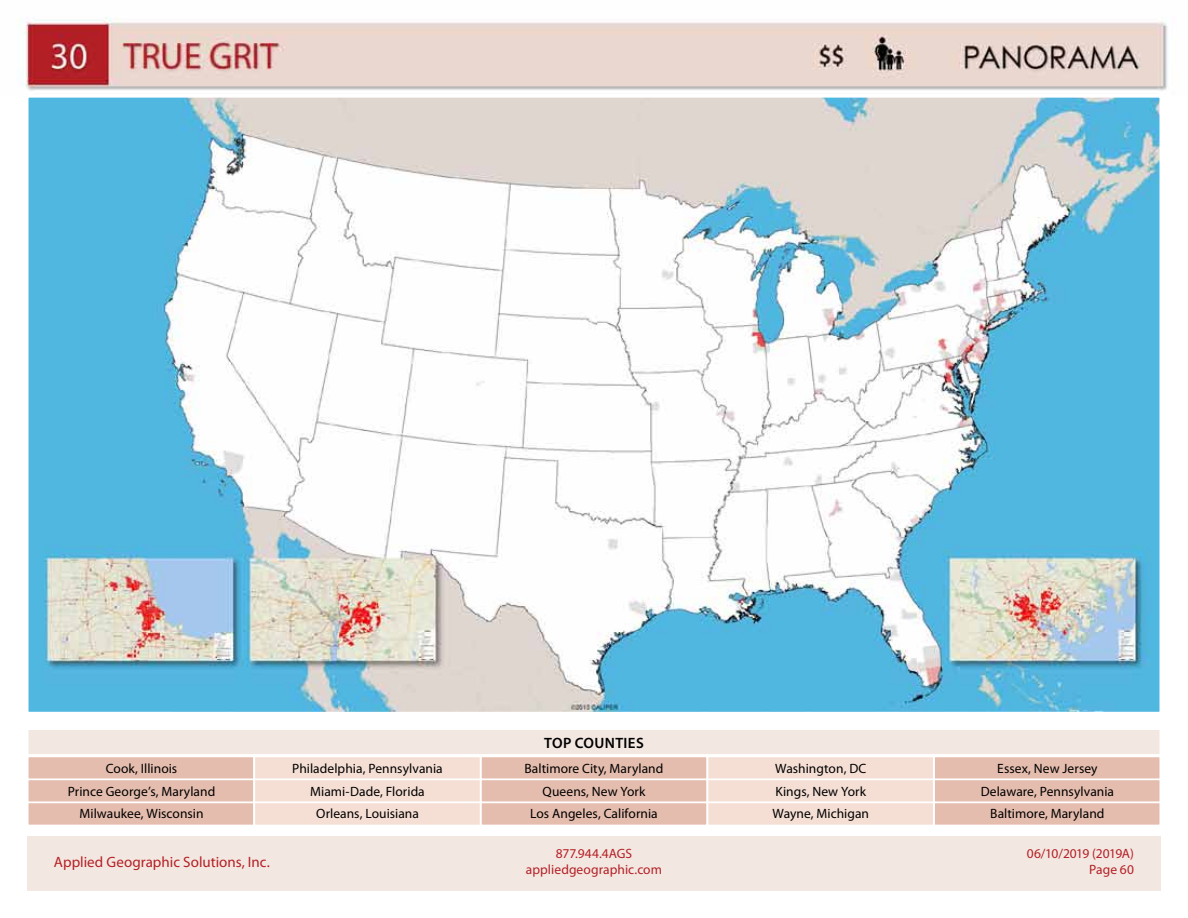
<style>
.page{position:relative;width:1188px;height:918px;background:#fff}
.page>*{position:absolute;margin:0;border:0;box-sizing:border-box;transform-origin:0 0}
.t1{font:15px "Myriad Pro";color:#b42025}
.t2{font:600 15px "Myriad Pro";letter-spacing:.025em;color:#000}
.t3{font:13.5px/22.5px "Myriad Pro";letter-spacing:.005em;color:#000;text-align:center}
.t4{font:13.5px/16.2px "Myriad Pro";color:#b42025;text-align:center}
</style>
<div class="page">
<div style="left:27px;top:729px;width:1134px;height:27px;background:#f3e7e1;border:2px solid #fff"></div>
<div style="left:27px;top:756px;width:228px;height:24px;background:#e5bdae;border:2px solid #fff"></div>
<div style="left:480px;top:756px;width:228px;height:24px;background:#e5bdae;border:2px solid #fff"></div>
<div style="left:933px;top:756px;width:228px;height:24px;background:#e5bdae;border:2px solid #fff"></div>
<div style="left:254px;top:756px;width:227px;height:24px;background:#f5dfd5;border:2px solid #fff"></div>
<div style="left:707px;top:756px;width:227px;height:24px;background:#f5dfd5;border:2px solid #fff"></div>
<div style="left:27px;top:779px;width:228px;height:24px;background:#e5bdae;border:2px solid #fff"></div>
<div style="left:480px;top:779px;width:228px;height:24px;background:#e5bdae;border:2px solid #fff"></div>
<div style="left:933px;top:779px;width:228px;height:24px;background:#e5bdae;border:2px solid #fff"></div>
<div style="left:254px;top:779px;width:227px;height:24px;background:#f5dfd5;border:2px solid #fff"></div>
<div style="left:707px;top:779px;width:227px;height:24px;background:#f5dfd5;border:2px solid #fff"></div>
<div style="left:27px;top:802px;width:228px;height:24px;background:#e5bdae;border:2px solid #fff"></div>
<div style="left:480px;top:802px;width:228px;height:24px;background:#e5bdae;border:2px solid #fff"></div>
<div style="left:933px;top:802px;width:228px;height:24px;background:#e5bdae;border:2px solid #fff"></div>
<div style="left:254px;top:802px;width:227px;height:24px;background:#f5dfd5;border:2px solid #fff"></div>
<div style="left:707px;top:802px;width:227px;height:24px;background:#f5dfd5;border:2px solid #fff"></div>
<img style="left:22px;top:17px;width:1146px;height:74px">
<div style="left:27px;top:837px;width:1134px;height:54px;background:#f3e7e1"></div>
<img style="left:30px;top:99px;width:1128px;height:612px">
<p class="t2" style="left:544px;top:733px;width:101px">TOP COUNTIES</p>
<p class="t3" style="left:68px;top:757px;width:149px">Cook, Illinois<br>Prince George’s, Maryland<br>Milwaukee, Wisconsin</p>
<p class="t3" style="left:292px;top:757px;width:152px">Philadelphia, Pennsylvania<br>Miami-Dade, Florida<br>Orleans, Louisiana</p>
<p class="t3" style="left:525px;top:757px;width:140px">Baltimore City, Maryland<br>Queens, New York<br>Los Angeles, California</p>
<p class="t3" style="left:773px;top:757px;width:98px;text-align:left">Washington, DC<br>Kings, New York<br>Wayne, Michigan</p>
<p class="t3" style="left:981px;top:757px;width:135px">Essex, New Jersey<br>Delaware, Pennsylvania<br>Baltimore, Maryland</p>
<p class="t1" style="left:54px;top:852px;width:217px">Applied Geographic Solutions, Inc.</p>
<p class="t4" style="left:526px;top:845px;width:138px">877.944.4AGS appliedgeographic.com</p>
<p class="t4" style="left:1027px;top:845px;width:109px;text-align:right">06/10/2019 (2019A)<br>Page 60</p>
</div>
